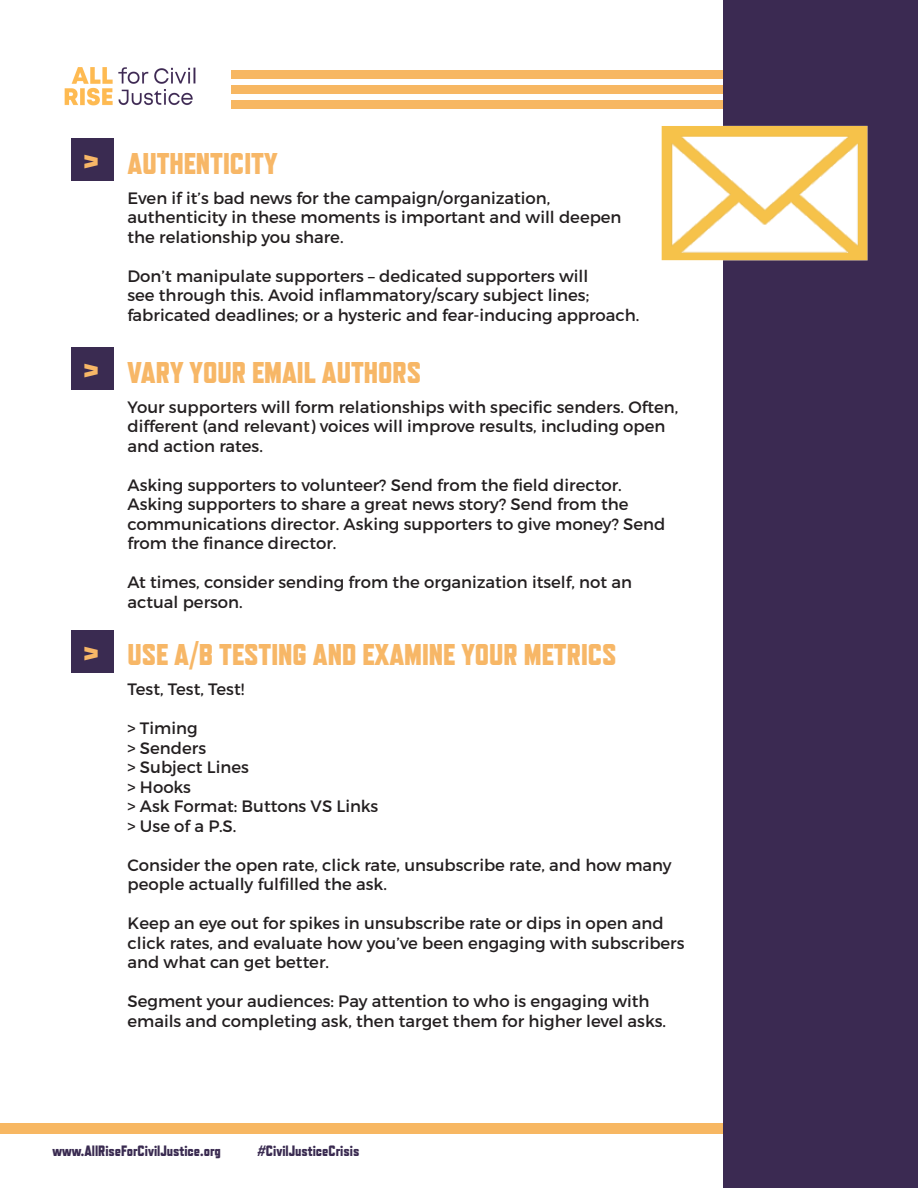
<style>
.page{position:relative;width:918px;height:1188px;background:#fff}
.page>*{position:absolute;margin:0;border:0;box-sizing:border-box;transform-origin:0 0}
.t1{font:800 30px "Refrigerator Deluxe";color:#f7b767}
.t2{font:16.5px/19.5px "Montserrat";color:#231f20}
.t3{font:800 15px "Refrigerator Deluxe";color:#3a2b51}
.s1{font-size:33px}
</style>
<div class="page">
<div style="left:0;top:1124px;width:785px;height:10px;background:#f7b762"></div>
<div style="left:232px;top:70px;width:548px;height:9px;background:#f7b762"></div>
<img style="left:64px;top:67px;width:132px;height:39px">
<div style="left:232px;top:85px;width:548px;height:9px;background:#f7b762"></div>
<div style="left:232px;top:100px;width:548px;height:9px;background:#f7b762"></div>
<div style="left:724px;top:0;width:194px;height:1188px;background:#3b2a52"></div>
<div style="left:71px;top:139px;width:42px;height:42px;background:#3a2b51"></div>
<div style="left:71px;top:347px;width:42px;height:43px;background:#3a2b51"></div>
<div style="left:71px;top:630px;width:42px;height:42px;background:#3a2b51"></div>
<img style="left:661px;top:89px;width:207px;height:216px">
<h1 class="t1" style="left:84px;top:146px;width:195px"><span class="s1">&gt;</span> AUTHENTICITY</h1>
<p class="t2" style="left:128px;top:188px;width:496px">Even if it’s bad news for the campaign/organization, authenticity in these moments is important and will deepen the relationship you share.</p>
<p class="t2" style="left:128px;top:266px;width:514px">Don’t manipulate supporters – dedicated supporters will<br>see through this. Avoid inflammatory/scary subject lines; fabricated deadlines; or a hysteric and fear-inducing approach.</p>
<h1 class="t1" style="left:84px;top:354px;width:339px"><span class="s1">&gt;</span> VARY YOUR EMAIL AUTHORS</h1>
<p class="t2" style="left:128px;top:397px;width:552px">Your supporters will form relationships with specific senders. Often, different (and relevant) voices will improve results, including open and action rates.</p>
<p class="t2" style="left:128px;top:475px;width:539px">Asking supporters to volunteer? Send from the field director.<br>Asking supporters to share a great news story? Send from the communications director. Asking supporters to give money? Send from the finance director.</p>
<p class="t2" style="left:128px;top:572px;width:506px">At times, consider sending from the organization itself, not an actual person.</p>
<h1 class="t1" style="left:84px;top:637px;width:534px"><span class="s1">&gt;</span> USE A/B TESTING AND EXAMINE YOUR METRICS</h1>
<p class="t2" style="left:128px;top:680px;width:118px">Test, Test, Test!</p>
<p class="t2" style="left:128px;top:719px;width:252px">&gt; Timing<br>&gt; Senders<br>&gt; Subject Lines<br>&gt; Hooks<br>&gt; Ask Format: Buttons VS Links &gt; Use of a P.S.</p>
<p class="t2" style="left:128px;top:855px;width:546px">Consider the open rate, click rate, unsubscribe rate, and how many people actually fulfilled the ask.</p>
<p class="t2" style="left:128px;top:914px;width:559px">Keep an eye out for spikes in unsubscribe rate or dips in open and click rates, and evaluate how you’ve been engaging with subscribers and what can get better.</p>
<p class="t2" style="left:128px;top:992px;width:540px">Segment your audiences: Pay attention to who is engaging with emails and completing ask, then target them for higher level asks.</p>
<p class="t3" style="left:52px;top:1142px;width:170px">www.AllRiseForCivilJustice.org</p>
<p class="t3" style="left:257px;top:1142px;width:103px">#CivilJusticeCrisis</p>
</div>
